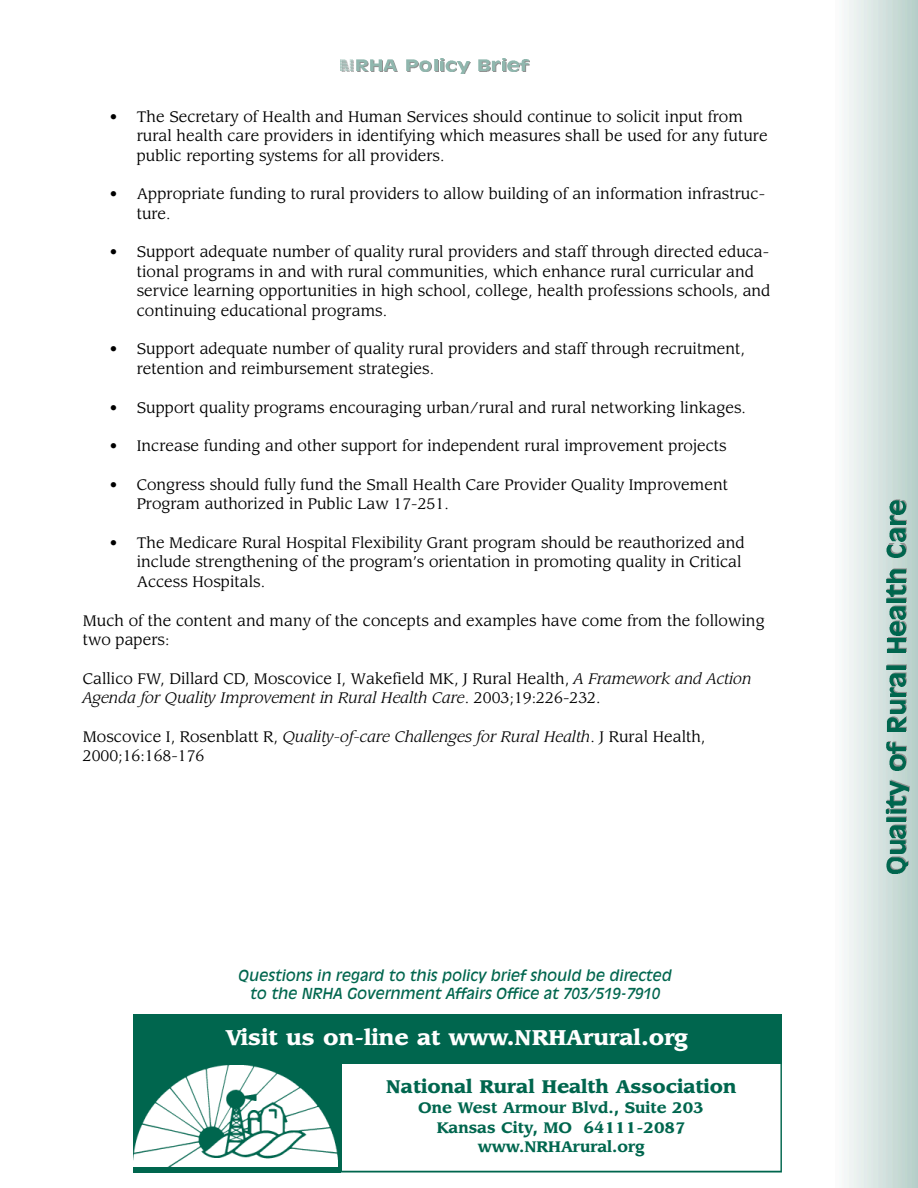
<style>
.page{position:relative;width:918px;height:1188px;background:#fff}
.page>*{position:absolute;margin:0;border:0;box-sizing:border-box;transform-origin:0 0}
.t1{font:900 21px "Leawood";color:#fff}
.t2{font:900 18px "Leawood";color:#00664e}
.t3{font:15px/19.5px "Leawood";color:#000}
.t4{font:italic 15px/18px "Antique Olive";color:#00664e;text-align:center}
.t5{font:700 15px/19.5px "Leawood";color:#00664e;text-align:center}
.s1{font-style:italic}
</style>
<div class="page">
<svg style="left:341px;top:1064px;width:441px;height:109px"></svg>
<div style="left:133px;top:1015px;width:649px;height:49px;background:#00664e"></div>
<div style="left:133px;top:1063px;width:208px;height:110px;background:#00664e"></div>
<img style="left:134px;top:1065px;width:203px;height:101px">
<img style="left:340px;top:59px;width:57px;height:13px">
<img style="left:406px;top:59px;width:11px;height:12px">
<img style="left:416px;top:61px;width:14px;height:10px">
<svg style="left:430px;top:59px;width:26px;height:13px"></svg>
<img style="left:455px;top:62px;width:14px;height:11px">
<img style="left:478px;top:59px;width:11px;height:12px">
<svg style="left:489px;top:59px;width:41px;height:13px"></svg>
<img style="left:844px;top:0;width:74px;height:1188px">
<img style="left:883px;top:856px;width:26px;height:16px">
<img style="left:883px;top:857px;width:25px;height:16px">
<img style="left:883px;top:840px;width:23px;height:12px">
<img style="left:883px;top:841px;width:22px;height:13px">
<img style="left:883px;top:824px;width:23px;height:13px">
<img style="left:883px;top:825px;width:22px;height:13px">
<img style="left:883px;top:816px;width:23px;height:4px">
<img style="left:883px;top:817px;width:22px;height:5px">
<img style="left:883px;top:806px;width:23px;height:7px">
<img style="left:883px;top:809px;width:22px;height:5px">
<img style="left:883px;top:795px;width:23px;height:11px">
<img style="left:883px;top:779px;width:27px;height:15px">
<img style="left:883px;top:780px;width:26px;height:15px">
<img style="left:883px;top:752px;width:23px;height:17px">
<img style="left:883px;top:755px;width:22px;height:15px">
<img style="left:883px;top:742px;width:23px;height:10px">
<img style="left:883px;top:716px;width:23px;height:14px">
<img style="left:883px;top:717px;width:22px;height:14px">
<img style="left:883px;top:699px;width:23px;height:13px">
<img style="left:883px;top:701px;width:22px;height:12px">
<img style="left:883px;top:672px;width:23px;height:24px">
<img style="left:883px;top:673px;width:22px;height:24px">
<img style="left:883px;top:664px;width:23px;height:5px">
<img style="left:883px;top:665px;width:22px;height:5px">
<img style="left:883px;top:638px;width:23px;height:14px">
<img style="left:883px;top:639px;width:22px;height:14px">
<img style="left:883px;top:618px;width:23px;height:16px">
<img style="left:883px;top:621px;width:22px;height:14px">
<img style="left:883px;top:605px;width:23px;height:13px">
<img style="left:883px;top:595px;width:23px;height:7px">
<img style="left:883px;top:598px;width:22px;height:5px">
<img style="left:883px;top:584px;width:23px;height:11px">
<img style="left:883px;top:568px;width:23px;height:13px">
<img style="left:883px;top:569px;width:22px;height:13px">
<img style="left:883px;top:544px;width:23px;height:13px">
<img style="left:883px;top:545px;width:22px;height:13px">
<img style="left:883px;top:528px;width:23px;height:13px">
<img style="left:883px;top:529px;width:22px;height:13px">
<img style="left:883px;top:499px;width:23px;height:25px">
<img style="left:883px;top:500px;width:22px;height:25px">
<p class="t3" style="left:137px;top:108px;width:632px;text-indent:-27px">• The Secretary of Health and Human Services should continue to solicit input from rural health care providers in identifying which measures shall be used for any future public reporting systems for all providers.</p>
<p class="t3" style="left:137px;top:186px;width:630px;line-height:19px;text-indent:-27px">• Appropriate funding to rural providers to allow building of an information infrastruc&shy;ture.</p>
<p class="t3" style="left:137px;top:244px;width:635px;text-indent:-27px">• Support adequate number of quality rural providers and staff through directed educa&shy;tional programs in and with rural communities, which enhance rural curricular and service learning opportunities in high school, college, health professions schools, and continuing educational programs.</p>
<p class="t3" style="left:137px;top:341px;width:610px;text-indent:-27px">• Support adequate number of quality rural providers and staff through recruitment, retention and reimbursement strategies.</p>
<p class="t3" style="left:110px;top:399px;width:638px">• Support quality programs encouraging urban/rural and rural networking linkages.</p>
<p class="t3" style="left:110px;top:437px;width:618px">• Increase funding and other support for independent rural improvement projects</p>
<p class="t3" style="left:137px;top:476px;width:593px;text-indent:-27px">• Congress should fully fund the Small Health Care Provider Quality Improvement<br>Program authorized in Public Law 17-251.</p>
<p class="t3" style="left:137px;top:535px;width:609px;text-indent:-27px">• The Medicare Rural Hospital Flexibility Grant program should be reauthorized and include strengthening of the program’s orientation in promoting quality in Critical<br>Access Hospitals.</p>
<p class="t3" style="left:83px;top:612px;width:683px">Much of the content and many of the concepts and examples have come from the following two papers:</p>
<p class="t3" style="left:83px;top:670px;width:670px">Callico FW, Dillard CD, Moscovice I, Wakefield MK, J Rural Health, <span class="s1">A Framework and Action<br>Agenda for Quality Improvement in Rural Health Care</span>. 2003;19:226-232.</p>
<p class="t3" style="left:83px;top:728px;width:624px">Moscovice I, Rosenblatt R, <span class="s1">Quality-of-care Challenges for Rural Health</span>. J Rural Health,<br>2000;16:168-176</p>
<p class="t4" style="left:238px;top:967px;width:435px">Questions in regard to this policy brief should be directed to the NRHA Government Affairs Office at 703/519-7910</p>
<h1 class="t1" style="left:226px;top:1028px;width:464px">Visit us on-line at www.NRHArural.org</h1>
<p class="t2" style="left:386px;top:1078px;width:352px">National Rural Health Association</p>
<p class="t5" style="left:418px;top:1100px;width:287px">One West Armour Blvd., Suite 203<br>Kansas City, MO 64111-2087 www.NRHArural.org</p>
</div>
